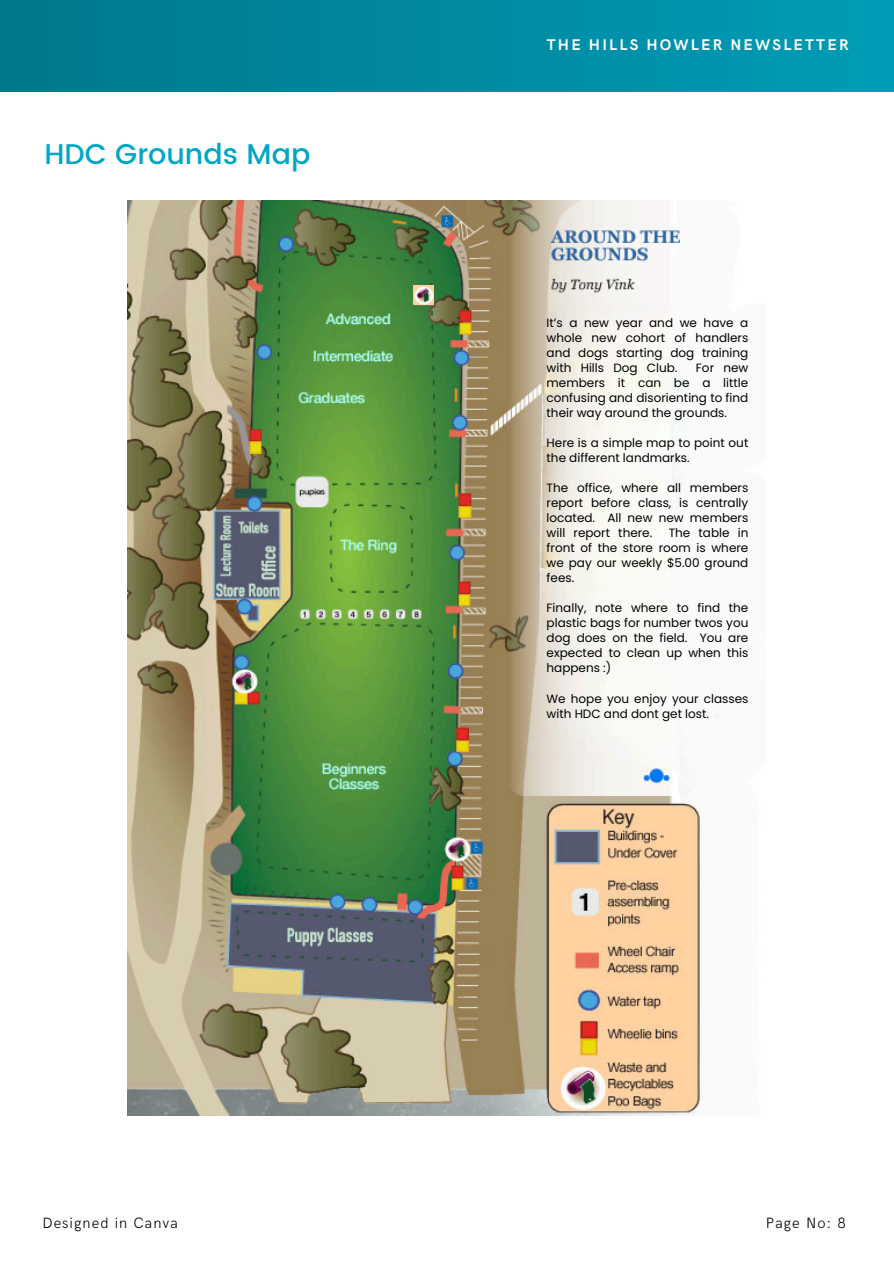
<style>
.page{position:relative;width:894px;height:1264px;background:#fff}
.page>*{position:absolute;margin:0;border:0;box-sizing:border-box;transform-origin:0 0}
.t1{font:500 28.5px "Poppins";color:#01a7c4}
.t2{font:700 15.45px "HK Grotesk";letter-spacing:.14em;color:#fff}
.t3{font:300 15px "HK Grotesk";letter-spacing:.07em;color:#000}
.t4{font:12px/15px "Poppins";color:#000;text-align:justify}
</style>
<div class="page">
<div style="left:0;top:0;width:893px;height:92px;background:linear-gradient(to right,#01778b,#009cb7)"></div>
<img style="left:127px;top:200px;width:572px;height:915px">
<img style="left:413px;top:285px;width:20px;height:21px">
<p class="t1" style="left:44px;top:137px;width:267px">HDC Grounds Map</p>
<p class="t3" style="left:42px;top:1214px;width:137px">Designed in Canva</p>
<p class="t2" style="left:546px;top:36px;width:303px">THE HILLS HOWLER NEWSLETTER</p>
<p class="t4" style="left:546px;top:315px;width:203px">It’s a new year and we have a whole new cohort of handlers and dogs starting dog training with Hills Dog Club.</p>
<p class="t4" style="left:546px;top:360px;width:203px;text-indent:149px">For new members it can be a little confusing and disorienting to find their way around the grounds.</p>
<p class="t4" style="left:546px;top:435px;width:203px">Here is a simple map to point out the different landmarks.</p>
<p class="t4" style="left:546px;top:480px;width:203px">The office, where all members report before class, is centrally located. All new new members will report there.</p>
<p class="t4" style="left:546px;top:525px;width:203px;text-indent:122px">The table in front of the store room is where we pay our weekly $5.00 ground fees.</p>
<p class="t4" style="left:546px;top:600px;width:203px">Finally, note where to find the plastic bags for number twos you dog does on the field. You are expected to clean up when this happens :)</p>
<h3 class="t4" style="left:546px;top:690px;width:203px">We hope you enjoy your classes with HDC and dont get lost.</h3>
<h1 class="t3" style="left:765px;top:1214px;width:81px">Page No: 8</h1>
</div>
